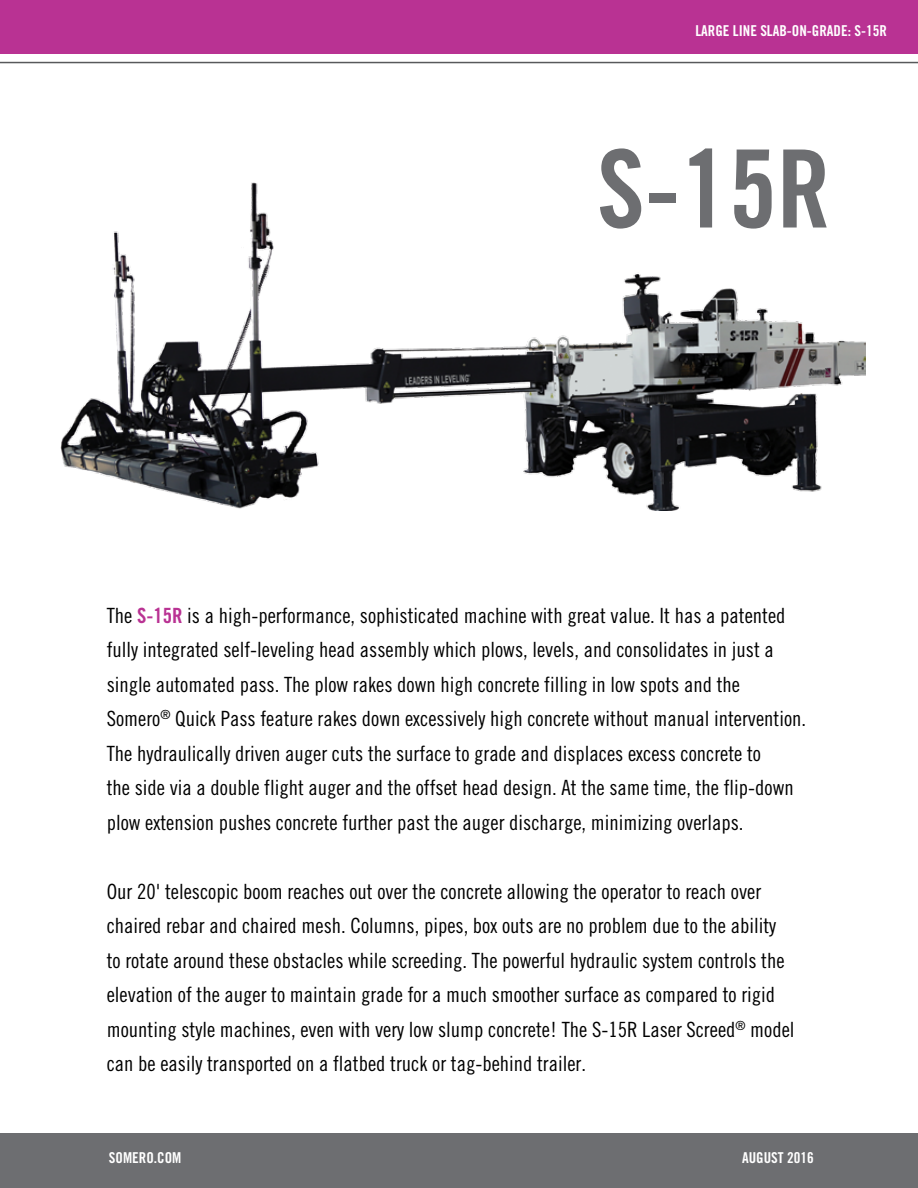
<style>
.page{position:relative;width:918px;height:1188px;background:#fff}
.page>*{position:absolute;margin:0;border:0;box-sizing:border-box;transform-origin:0 0}
.t1{font:108px "Trade Gothic LT Std Bd Cn 20";color:#6d6e71}
.t2{font:21px/34.5px "Trade Gothic LT Std Cn 18";color:#000}
.t3{font:15px "Trade Gothic LT Std Bd Cn 20";color:#fff}
.s1{font-family:"Trade Gothic LT Std Bd Cn 20";color:#b93293}
</style>
<div class="page">
<div style="left:0;top:1134px;width:918px;height:54px;background:#6d6e71"></div>
<div style="left:0;top:0;width:918px;height:53px;background:#b93293"></div>
<hr style="left:0;top:62px;width:918px;height:1px;background:#58595b">
<img style="left:61px;top:183px;width:805px;height:327px">
<p class="t3" style="left:695px;top:21px;width:193px">LARGE LINE SLAB-ON-GRADE: S-15R</p>
<h1 class="t1" style="left:597px;top:123px;width:235px">S-15R</h1>
<p class="t2" style="left:107px;top:598px;width:701px">The <span class="s1">S-15R</span> is a high-performance, sophisticated machine with great value. It has a patented fully integrated self-leveling head assembly which plows, levels, and consolidates in just a single automated pass. The plow rakes down high concrete filling in low spots and the Somero<sup>®</sup> Quick Pass feature rakes down excessively high concrete without manual intervention.<br>The hydraulically driven auger cuts the surface to grade and displaces excess concrete to<br>the side via a double flight auger and the offset head design. At the same time, the flip-down plow extension pushes concrete further past the auger discharge, minimizing overlaps.</p>
<p class="t2" style="left:107px;top:874px;width:689px">Our 20' telescopic boom reaches out over the concrete allowing the operator to reach over chaired rebar and chaired mesh. Columns, pipes, box outs are no problem due to the ability to rotate around these obstacles while screeding. The powerful hydraulic system controls the elevation of the auger to maintain grade for a much smoother surface as compared to rigid mounting style machines, even with very low slump concrete! The S-15R Laser Screed<sup>®</sup> model can be easily transported on a flatbed truck or tag-behind trailer.</p>
<p class="t3" style="left:109px;top:1148px;width:74px">SOMERO.COM</p>
<p class="t3" style="left:742px;top:1148px;width:73px">AUGUST 2016</p>
</div>
